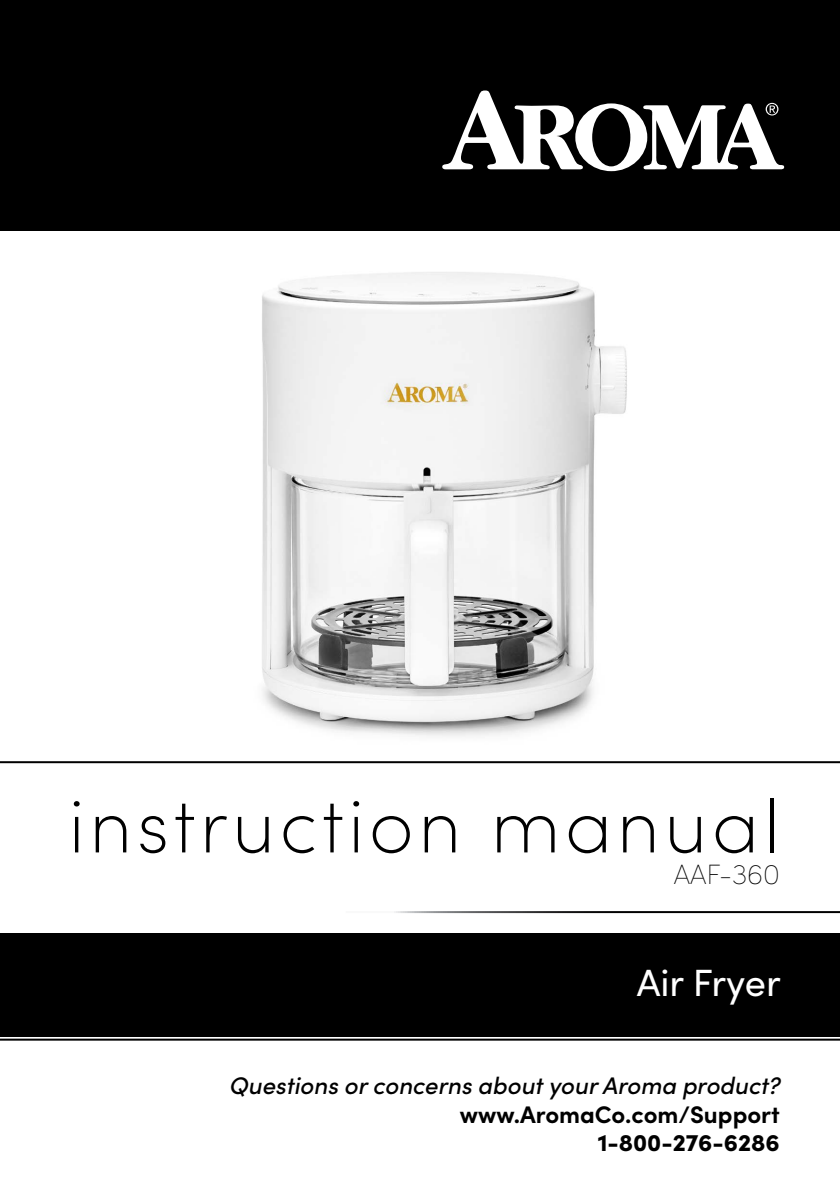
<style>
.page{position:relative;width:840px;height:1191px;background:#fff}
.page>*{position:absolute;margin:0;border:0;box-sizing:border-box;transform-origin:0 0}
.t1{font:200 76px "Sofia Pro";letter-spacing:.06em;color:#000}
.t2{font:38px "Sofia Pro";color:#fff}
.t3{font:200 28px "Sofia Pro";color:#000}
.t4{font:italic 500 24px "Sofia Pro";color:#000}
.t5{font:700 24px "Sofia Pro";color:#000}
.t6{font:900 24px "Sofia Pro";color:#000}
</style>
<div class="page">
<img style="left:162px;top:272px;width:535px;height:492px">
<div style="left:0;top:0;width:839px;height:231px;background:#000"></div>
<hr style="left:0;top:1038px;width:839px;height:2px;background:#000">
<div style="left:0;top:932px;width:839px;height:104px;background:#000"></div>
<hr style="left:0;top:761px;width:839px;height:2px;background:#000">
<svg style="left:442px;top:90px;width:341px;height:81px"></svg>
<h1 class="t1" style="left:69px;top:771px;width:712px">instruction manual</h1>
<p class="t3" style="left:673px;top:853px;width:108px">AAF-360</p>
<h2 class="t2" style="left:636px;top:955px;width:145px">Air Fryer</h2>
<p class="t4" style="left:229px;top:1067px;width:552px">Questions or concerns about your Aroma product?</p>
<p class="t5" style="left:459px;top:1095px;width:321px">www.AromaCo.com/Support</p>
<p class="t6" style="left:597px;top:1124px;width:183px">1-800-276-6286</p>
</div>
